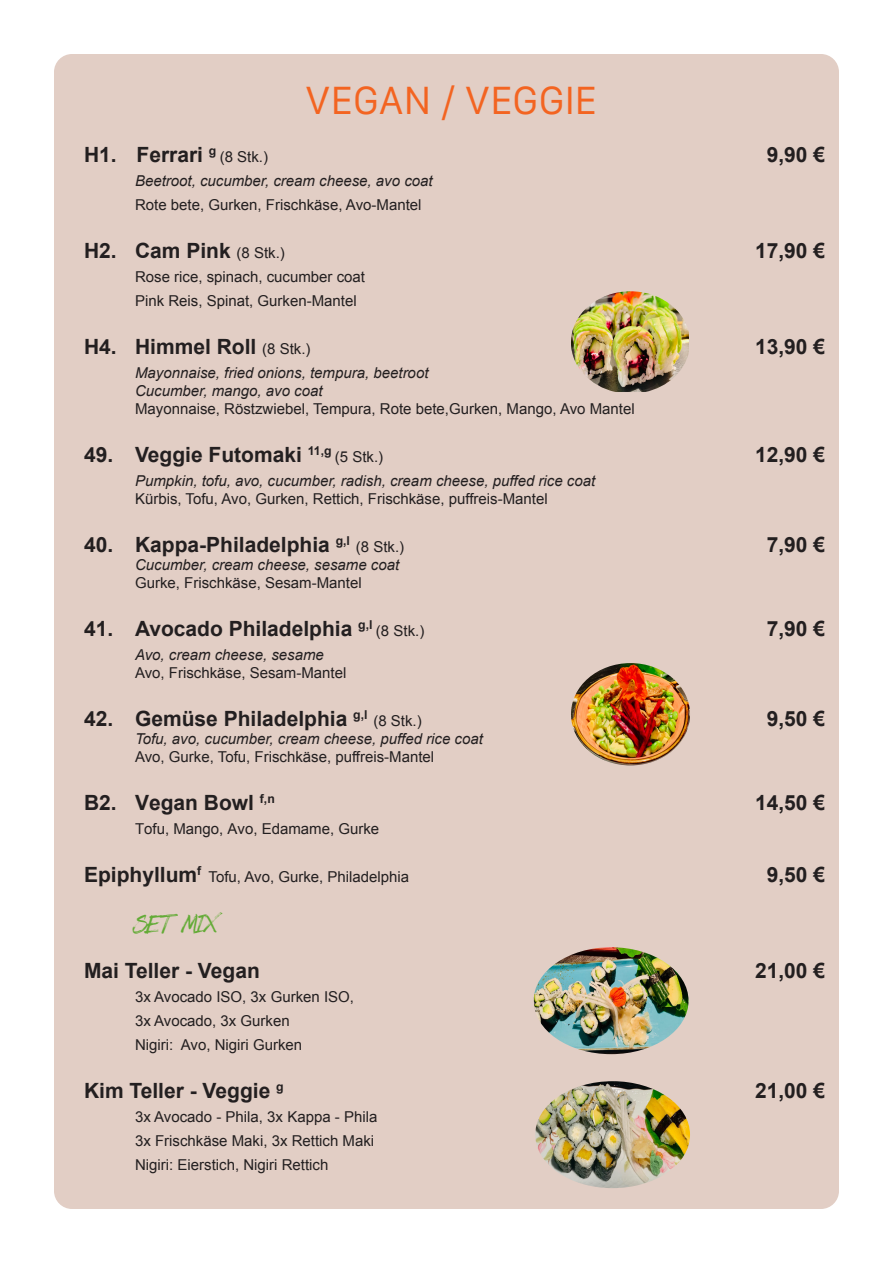
<style>
.page{position:relative;width:893px;height:1263px;background:#fff}
.page>*{position:absolute;margin:0;border:0;box-sizing:border-box;transform-origin:0 0}
.t1{font:37.5px "Galvji";letter-spacing:-.01em;color:#f36421}
.t2{font:22.5px "Enjoythe Ride";letter-spacing:-.065em;color:#63ab36}
.t3{font:700 21px "Arial";color:#231f20}
.t4{font:15px/24px "Arial";color:#231f20}
.t5{font:italic 15px/18px "Arial";color:#231f20}
.s1{font-weight:400;font-size:15px}
</style>
<div class="page">
<div style="left:54px;top:54px;width:785px;height:1155px;background:#e2cec5;border-radius:18px"></div>
<img style="left:534px;top:947px;width:154px;height:107px">
<img style="left:535px;top:1081px;width:155px;height:107px">
<img style="left:571px;top:291px;width:118px;height:101px">
<img style="left:571px;top:663px;width:119px;height:102px">
<h1 class="t1" style="left:306px;top:79px;width:293px">VEGAN / VEGGIE</h1>
<h3 class="t3" style="left:84px;top:140px;width:134px">H1. Ferrari <sup>g</sup></h3>
<p class="t4" style="left:220px;top:145px;width:50px">(8 Stk.)</p>
<h3 class="t3" style="left:767px;top:140px;width:60px">9,90 €</h3>
<p class="t5" style="left:135px;top:172px;width:299px">Beetroot, cucumber, cream cheese, avo coat</p>
<p class="t4" style="left:135px;top:193px;width:288px">Rote bete, Gurken, Frischkäse, Avo-Mantel</p>
<h3 class="t3" style="left:84px;top:236px;width:202px">H2. Cam Pink <span class="s1">(8 Stk.)</span></h3>
<h3 class="t3" style="left:755px;top:236px;width:72px">17,90 €</h3>
<p class="t4" style="left:135px;top:265px;width:232px">Rose rice, spinach, cucumber coat<br>Pink Reis, Spinat, Gurken-Mantel</p>
<h3 class="t3" style="left:84px;top:332px;width:228px">H4. Himmel Roll <span class="s1">(8 Stk.)</span></h3>
<h3 class="t3" style="left:755px;top:332px;width:72px">13,90 €</h3>
<p class="t5" style="left:135px;top:364px;width:295px">Mayonnaise, fried onions, tempura, beetroot<br>Cucumber, mango, avo coat</p>
<p class="t4" style="left:135px;top:397px;width:501px">Mayonnaise, Röstzwiebel, Tempura, Rote bete,Gurken, Mango, Avo Mantel</p>
<h3 class="t3" style="left:84px;top:440px;width:249px">49. Veggie Futomaki <sup>11,g</sup></h3>
<p class="t4" style="left:335px;top:445px;width:50px">(5 Stk.)</p>
<h3 class="t3" style="left:755px;top:440px;width:72px">12,90 €</h3>
<p class="t5" style="left:135px;top:472px;width:462px">Pumpkin, tofu, avo, cucumber, radish, cream cheese, puffed rice coat</p>
<p class="t4" style="left:135px;top:487px;width:414px">Kürbis, Tofu, Avo, Gurken, Rettich, Frischkäse, puffreis-Mantel</p>
<h3 class="t3" style="left:84px;top:530px;width:267px">40. Kappa-Philadelphia <sup>g,l</sup></h3>
<p class="t4" style="left:356px;top:535px;width:50px">(8 Stk.)</p>
<h3 class="t3" style="left:767px;top:530px;width:60px">7,90 €</h3>
<p class="t5" style="left:135px;top:556px;width:266px">Cucumber, cream cheese, sesame coat</p>
<p class="t4" style="left:135px;top:571px;width:228px">Gurke, Frischkäse, Sesam-Mantel</p>
<h3 class="t3" style="left:84px;top:614px;width:290px">41. Avocado Philadelphia <sup>g,l</sup></h3>
<p class="t4" style="left:376px;top:619px;width:50px">(8 Stk.)</p>
<h3 class="t3" style="left:767px;top:614px;width:60px">7,90 €</h3>
<p class="t5" style="left:135px;top:646px;width:190px">Avo, cream cheese, sesame</p>
<p class="t4" style="left:135px;top:661px;width:213px">Avo, Frischkäse, Sesam-Mantel</p>
<h3 class="t3" style="left:84px;top:704px;width:285px">42. Gemüse Philadelphia <sup>g,l</sup></h3>
<p class="t4" style="left:373px;top:709px;width:50px">(8 Stk.)</p>
<h3 class="t3" style="left:767px;top:704px;width:60px">9,50 €</h3>
<p class="t5" style="left:135px;top:730px;width:349px">Tofu, avo, cucumber, cream cheese, puffed rice coat</p>
<p class="t4" style="left:135px;top:745px;width:301px">Avo, Gurke, Tofu, Frischkäse, puffreis-Mantel</p>
<h3 class="t3" style="left:84px;top:788px;width:192px">B2. Vegan Bowl <sup>f,n</sup></h3>
<h3 class="t3" style="left:755px;top:788px;width:72px">14,50 €</h3>
<p class="t4" style="left:135px;top:817px;width:246px">Tofu, Mango, Avo, Edamame, Gurke</p>
<h3 class="t3" style="left:84px;top:860px;width:119px">Epiphyllum<sup>f</sup></h3>
<p class="t4" style="left:209px;top:865px;width:202px">Tofu, Avo, Gurke, Philadelphia</p>
<h3 class="t3" style="left:767px;top:860px;width:60px">9,50 €</h3>
<h2 class="t2" style="left:135px;top:909px;width:86px">SET MIX</h2>
<h3 class="t3" style="left:84px;top:956px;width:177px">Mai Teller - Vegan</h3>
<h3 class="t3" style="left:755px;top:956px;width:72px">21,00 €</h3>
<p class="t4" style="left:135px;top:985px;width:221px">3x Avocado ISO, 3x Gurken ISO,<br>3x Avocado, 3x Gurken<br>Nigiri: Avo, Nigiri Gurken</p>
<h3 class="t3" style="left:84px;top:1076px;width:201px">Kim Teller - Veggie <sup>g</sup></h3>
<h3 class="t3" style="left:755px;top:1076px;width:72px">21,00 €</h3>
<p class="t4" style="left:135px;top:1105px;width:244px">3x Avocado - Phila, 3x Kappa - Phila<br>3x Frischkäse Maki, 3x Rettich Maki<br>Nigiri: Eierstich, Nigiri Rettich</p>
</div>
